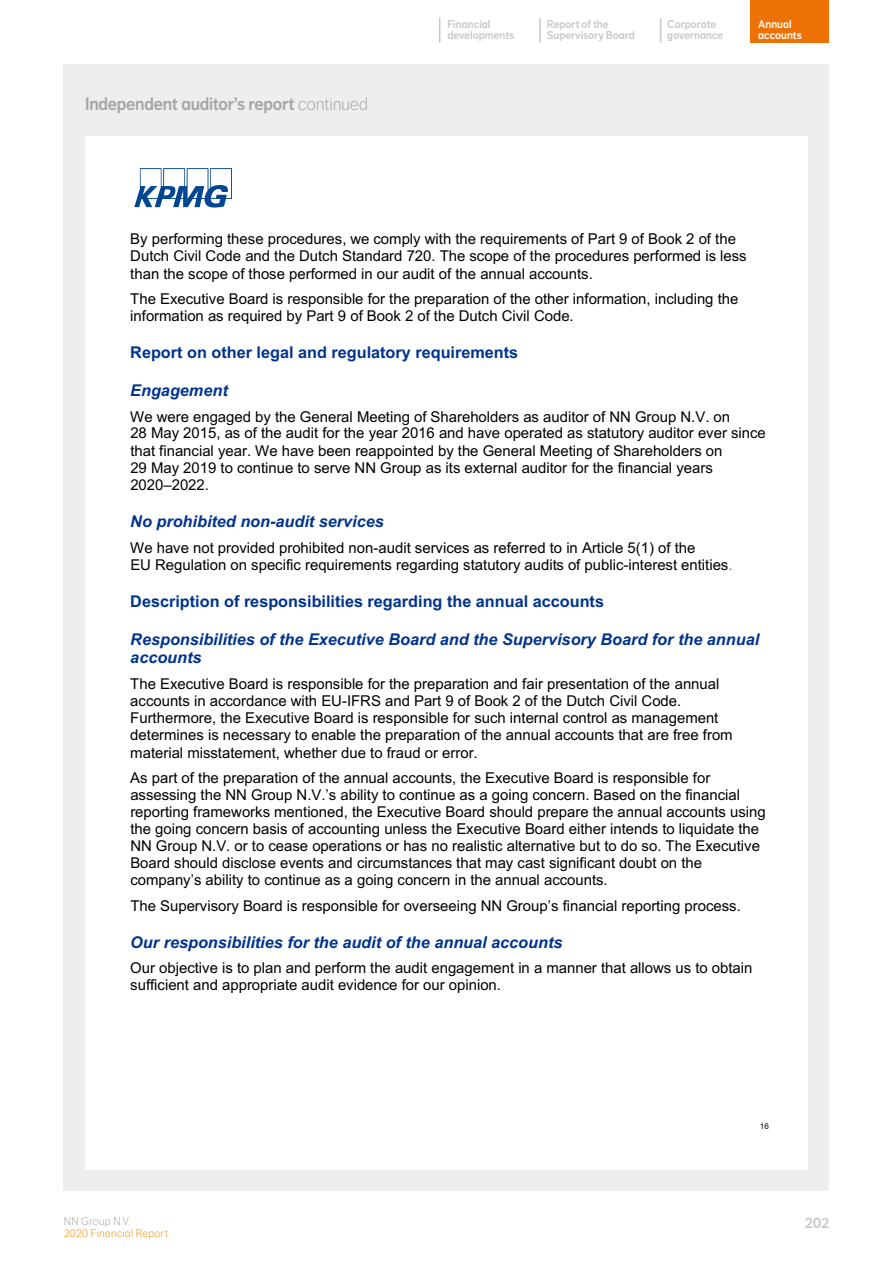
<style>
.page{position:relative;width:893px;height:1263px;background:#fff}
.page>*{position:absolute;margin:0;border:0;box-sizing:border-box;transform-origin:0 0}
.t1{font:18px "NN Dagny Display";letter-spacing:-.015em;color:#a7a5a5}
.t2{font:italic 700 16.2px/18.9px "Arial";color:#00338d}
.t3{font:700 16.2px "Arial";color:#00338d}
.t4{font:15px/17.1px "Arial";color:#000}
.t5{font:15px "NN Dagny Display";color:#cac7c7}
.t6{font:11.25px/10.9px "NN Dagny Display";letter-spacing:.005em;color:#cac7c7}
.t7{font:300 11.25px "NN Dagny Text";letter-spacing:.02em;color:#f39200}
.t8{font:11.25px/10.9px "NN Dagny Display";letter-spacing:.005em;color:#fff}
.t9{font:300 11.25px "NN Dagny Text";letter-spacing:.02em;color:#a7a5a5}
.t10{font:8.1px "Arial";color:#000}
.s1{font-family:"NN Dagny Text";font-weight:300}
.s2{color:#0091da}
</style>
<div class="page">
<hr style="left:539px;top:18px;width:2px;height:25px;background:#cac7c7">
<svg style="left:439px;top:18px;width:1px;height:25px"></svg>
<svg style="left:660px;top:18px;width:1px;height:25px"></svg>
<div style="left:751px;top:0;width:78px;height:43px;background:#ee7203"></div>
<div style="left:64px;top:64px;width:765px;height:1127px;background:#efeeee"></div>
<div style="left:85px;top:136px;width:723px;height:1033px;background:#fff"></div>
<svg style="left:134px;top:168px;width:98px;height:39px"></svg>
<p class="t1" style="left:85px;top:93px;width:285px">Independent auditor’s report <span class="s1">continued</span></p>
<p class="t6" style="left:447px;top:19px;width:68px">Financial developments</p>
<p class="t6" style="left:547px;top:19px;width:90px">Report of the<br>Supervisory Board</p>
<p class="t6" style="left:667px;top:19px;width:58px">Corporate governance</p>
<p class="t8" style="left:758px;top:19px;width:45px">Annual accounts</p>
<p class="t4" style="left:130px;top:230px;width:618px">By performing these procedures, we comply with the requirements of Part 9 of Book 2 of the<br>Dutch Civil Code and the Dutch Standard 720. The scope of the procedures performed is less than the scope of those performed in our audit of the annual accounts.</p>
<p class="t4" style="left:130px;top:290px;width:610px">The Executive Board is responsible for the preparation of the other information, including the information as required by Part 9 of Book 2 of the Dutch Civil Code.</p>
<p class="t3" style="left:130px;top:341px;width:389px">Report on other legal and regulatory requirements</p>
<p class="t2" style="left:130px;top:381px;width:99px">Engagement</p>
<p class="t4" style="left:130px;top:408px;width:637px">We were engaged by the General Meeting of Shareholders as auditor of NN Group N.V. on<br>28 May 2015, as of the audit for the year 2016 and have operated as statutory auditor ever since that financial year. We have been reappointed by the General Meeting of Shareholders on<br>29 May 2019 to continue to serve NN Group as its external auditor for the financial years 2020–2022.</p>
<p class="t2" style="left:130px;top:512px;width:255px">No prohibited non-audit services</p>
<p class="t4" style="left:130px;top:539px;width:604px">We have not provided prohibited non-audit services as referred to in Article 5(1) of the<br>EU Regulation on specific requirements regarding statutory audits of public-interest entities<span class="s2">.</span></p>
<p class="t3" style="left:130px;top:590px;width:475px">Description of responsibilities regarding the annual accounts</p>
<p class="t2" style="left:130px;top:630px;width:630px">Responsibilities of the Executive Board and the Supervisory Board for the annual accounts</p>
<p class="t4" style="left:130px;top:675px;width:604px">The Executive Board is responsible for the preparation and fair presentation of the annual accounts in accordance with EU-IFRS and Part 9 of Book 2 of the Dutch Civil Code.<br>Furthermore, the Executive Board is responsible for such internal control as management determines is necessary to enable the preparation of the annual accounts that are free from material misstatement, whether due to fraud or error.</p>
<p class="t4" style="left:130px;top:769px;width:637px">As part of the preparation of the annual accounts, the Executive Board is responsible for assessing the NN Group N.V.’s ability to continue as a going concern. Based on the financial reporting frameworks mentioned, the Executive Board should prepare the annual accounts using the going concern basis of accounting unless the Executive Board either intends to liquidate the NN Group N.V. or to cease operations or has no realistic alternative but to do so. The Executive Board should disclose events and circumstances that may cast significant doubt on the company’s ability to continue as a going concern in the annual accounts.</p>
<p class="t4" style="left:130px;top:897px;width:612px">The Supervisory Board is responsible for overseeing NN Group’s financial reporting process.</p>
<p class="t2" style="left:130px;top:933px;width:434px">Our responsibilities for the audit of the annual accounts</p>
<p class="t4" style="left:130px;top:959px;width:624px">Our objective is to plan and perform the audit engagement in a manner that allows us to obtain sufficient and appropriate audit evidence for our opinion.</p>
<p class="t10" style="left:760px;top:1121px;width:11px">16</p>
<p class="t9" style="left:64px;top:1215px;width:68px">NN Group N.V.</p>
<p class="t5" style="left:805px;top:1214px;width:26px">202</p>
<p class="t7" style="left:64px;top:1227px;width:106px">2020 Financial Report</p>
</div>
